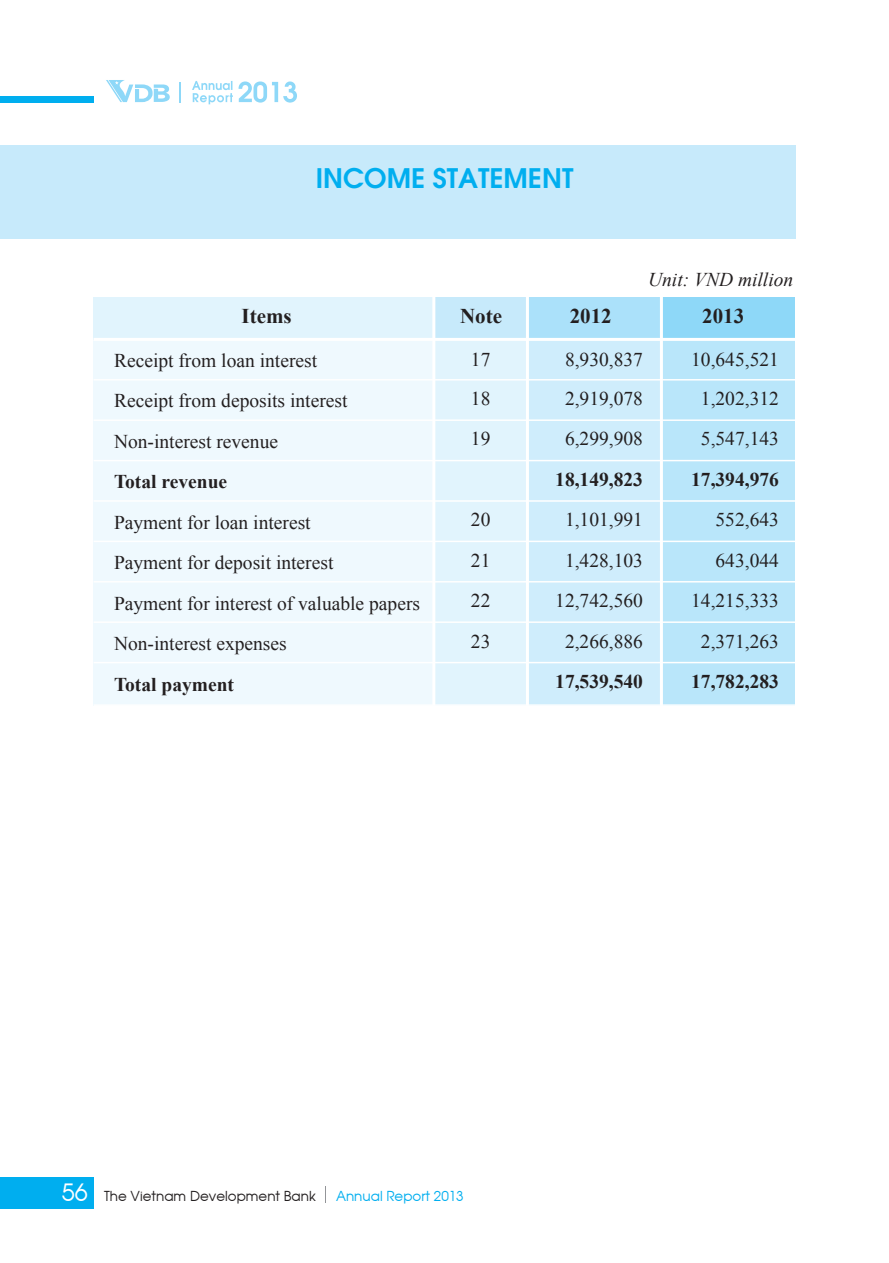
<style>
.page{position:relative;width:889px;height:1263px;background:#fff}
.page>*{position:absolute;margin:0;border:0;box-sizing:border-box;transform-origin:0 0}
.t1{font:600 27px "Avant Garde";color:#00aeef}
.t2{font:700 21px "Times New Roman";color:#231f20}
.t3{font:19.5px/40.5px "Times New Roman";color:#231f20;text-align:justify}
.t4{font:700 19.5px "Times New Roman";color:#231f20}
.t5{font:italic 19.5px "Times New Roman";color:#231f20}
.t6{font:13.5px "Avant Garde";color:#231f20}
.t7{font:13.5px "Avant Garde";color:#00aeef}
.s1{font-size:23.4px;color:#fff}
</style>
<div class="page">
<div style="left:0;top:96px;width:94px;height:6px;background:#00aeef"></div>
<svg style="left:106px;top:80px;width:64px;height:22px"></svg>
<hr style="left:179px;top:82px;width:2px;height:20px;background:#8ed8f8">
<svg style="left:192px;top:81px;width:105px;height:23px"></svg>
<div style="left:0;top:1177px;width:94px;height:31px;background:#00aeef"></div>
<svg style="left:325px;top:1186px;width:1px;height:17px"></svg>
<div style="left:0;top:145px;width:795px;height:94px;background:#c7eafb"></div>
<div style="left:661px;top:297px;width:134px;height:408px;background:#b9e6fa"></div>
<div style="left:434px;top:297px;width:93px;height:408px;background:#e1f4fd"></div>
<div style="left:94px;top:297px;width:340px;height:408px;background:#eff9fe"></div>
<div style="left:94px;top:297px;width:340px;height:42px;background:#e1f4fd"></div>
<div style="left:434px;top:297px;width:93px;height:42px;background:#c7eafb"></div>
<div style="left:661px;top:297px;width:134px;height:42px;background:#8ed8f8"></div>
<div style="left:527px;top:297px;width:134px;height:408px;background:#cfedfc"></div>
<div style="left:527px;top:297px;width:134px;height:42px;background:#abe1fa"></div>
<hr style="left:94px;top:621px;width:701px;height:2px;background:#fff">
<hr style="left:94px;top:662px;width:701px;height:1px;background:#fff">
<hr style="left:94px;top:704px;width:701px;height:2px;background:#fff">
<hr style="left:94px;top:379px;width:701px;height:1px;background:#fff">
<hr style="left:94px;top:419px;width:701px;height:2px;background:#fff">
<hr style="left:94px;top:460px;width:701px;height:1px;background:#fff">
<hr style="left:94px;top:500px;width:701px;height:2px;background:#fff">
<hr style="left:94px;top:541px;width:701px;height:1px;background:#fff">
<hr style="left:94px;top:581px;width:701px;height:1px;background:#fff">
<hr style="left:432px;top:297px;width:3px;height:409px;background:#fff">
<hr style="left:660px;top:297px;width:3px;height:409px;background:#fff">
<hr style="left:526px;top:297px;width:3px;height:409px;background:#fff">
<hr style="left:94px;top:338px;width:701px;height:3px;background:#fff">
<h1 class="t1" style="left:316px;top:157px;width:259px">INCOME STATEMENT</h1>
<p class="t5" style="left:648px;top:266px;width:147px">Unit: VND million</p>
<p class="t2" style="left:242px;top:301px;width:52px">Items</p>
<p class="t2" style="left:460px;top:301px;width:43px">Note</p>
<p class="t2" style="left:569px;top:301px;width:43px">2012</p>
<p class="t2" style="left:702px;top:301px;width:43px">2013</p>
<p class="t3" style="left:565px;top:339px;width:79px;line-height:39.8px">8,930,837<br>2,919,078<br>6,299,908</p>
<p class="t4" style="left:555px;top:466px;width:89px">18,149,823</p>
<p class="t3" style="left:555px;top:499px;width:89px;text-align:center">1,101,991<br>1,428,103<br>12,742,560<br>2,266,886</p>
<p class="t4" style="left:555px;top:668px;width:89px">17,539,540</p>
<p class="t3" style="left:471px;top:339px;width:21px;line-height:39.8px">17<br>18<br>19</p>
<p class="t3" style="left:691px;top:339px;width:89px;line-height:39.8px;text-align:center">10,645,521<br>1,202,312<br>5,547,143</p>
<p class="t4" style="left:691px;top:466px;width:89px">17,394,976</p>
<p class="t3" style="left:691px;top:499px;width:89px;text-align:right">552,643<br>643,044<br>14,215,333<br>2,371,263</p>
<p class="t4" style="left:691px;top:668px;width:89px">17,782,283</p>
<p class="t3" style="left:114px;top:340px;width:235px;text-align:left">Receipt from loan interest<br>Receipt from deposits interest<br>Non-interest revenue</p>
<p class="t4" style="left:114px;top:468px;width:115px">Total revenue</p>
<p class="t3" style="left:114px;top:502px;width:307px;text-align:left">Payment for loan interest<br>Payment for deposit interest<br>Payment for interest of valuable papers<br>Non-interest expenses</p>
<p class="t4" style="left:114px;top:671px;width:122px">Total payment</p>
<p class="t3" style="left:471px;top:499px;width:21px">20<br>21<br>22<br>23</p>
<p class="t6" style="left:62px;top:1186px;width:255px"><span class="s1">56</span> The Vietnam Development Bank</p>
<p class="t7" style="left:336px;top:1185px;width:129px">Annual Report 2013</p>
</div>
